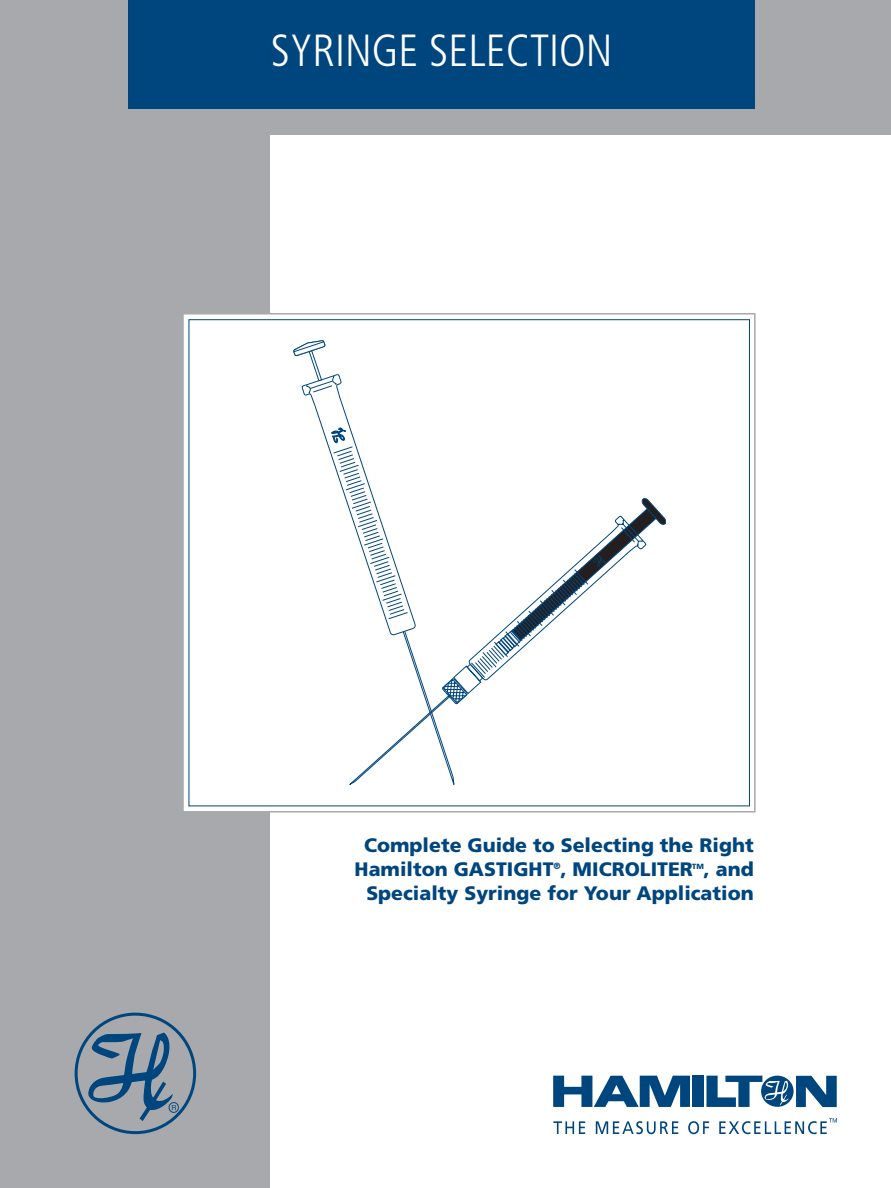
<style>
.page{position:relative;width:891px;height:1188px;background:#fff}
.page>*{position:absolute;margin:0;border:0;box-sizing:border-box;transform-origin:0 0}
.t1{font:300 condensed 45px "Frutiger";color:#fff}
.t2{font:900 19.5px/24px "Frutiger";color:#00467e}
.t3{font:900 7.5px "Frutiger";color:#00467e}
</style>
<div class="page">
<div style="left:0;top:0;width:270px;height:1188px;background:#a8a9ad"></div>
<div style="left:0;top:0;width:891px;height:135px;background:#a8a9ad"></div>
<div style="left:75px;top:1013px;width:121px;height:121px;border:3px solid #00467e;border-radius:50%"></div>
<div style="left:169px;top:1102px;width:10px;height:11px;border:1px solid #00467e;border-radius:50%"></div>
<svg style="left:86px;top:1032px;width:90px;height:90px"></svg>
<svg style="left:553px;top:1121px;width:32px;height:13px"></svg>
<svg style="left:596px;top:1121px;width:82px;height:13px"></svg>
<svg style="left:688px;top:1121px;width:21px;height:13px"></svg>
<svg style="left:719px;top:1118px;width:118px;height:16px"></svg>
<div style="left:693px;top:1076px;width:11px;height:31px;background:#00467e"></div>
<svg style="left:553px;top:1076px;width:137px;height:31px"></svg>
<svg style="left:706px;top:1076px;width:131px;height:31px"></svg>
<div style="left:128px;top:0;width:627px;height:109px;background:#00467e"></div>
<div style="left:183px;top:314px;width:572px;height:498px;background:#fff"></div>
<div style="left:182px;top:313px;width:574px;height:500px;border:2px solid #a8a9ad"></div>
<svg style="left:294px;top:340px;width:372px;height:445px"></svg>
<h1 class="t1" style="left:271px;top:25px;width:343px">SYRINGE SELECTION</h1>
<p class="t2" style="left:355px;top:833px;width:401px;text-indent:9px">Complete Guide to Selecting the Right<br>Hamilton GASTIGHT<sup>®</sup>, MICROLITER</p>
<p class="t2" style="left:366px;top:857px;width:389px;text-align:right">, and<br>Specialty Syringe for Your Application</p>
<p class="t3" style="left:692px;top:862px;width:13px">TM</p>
</div>
